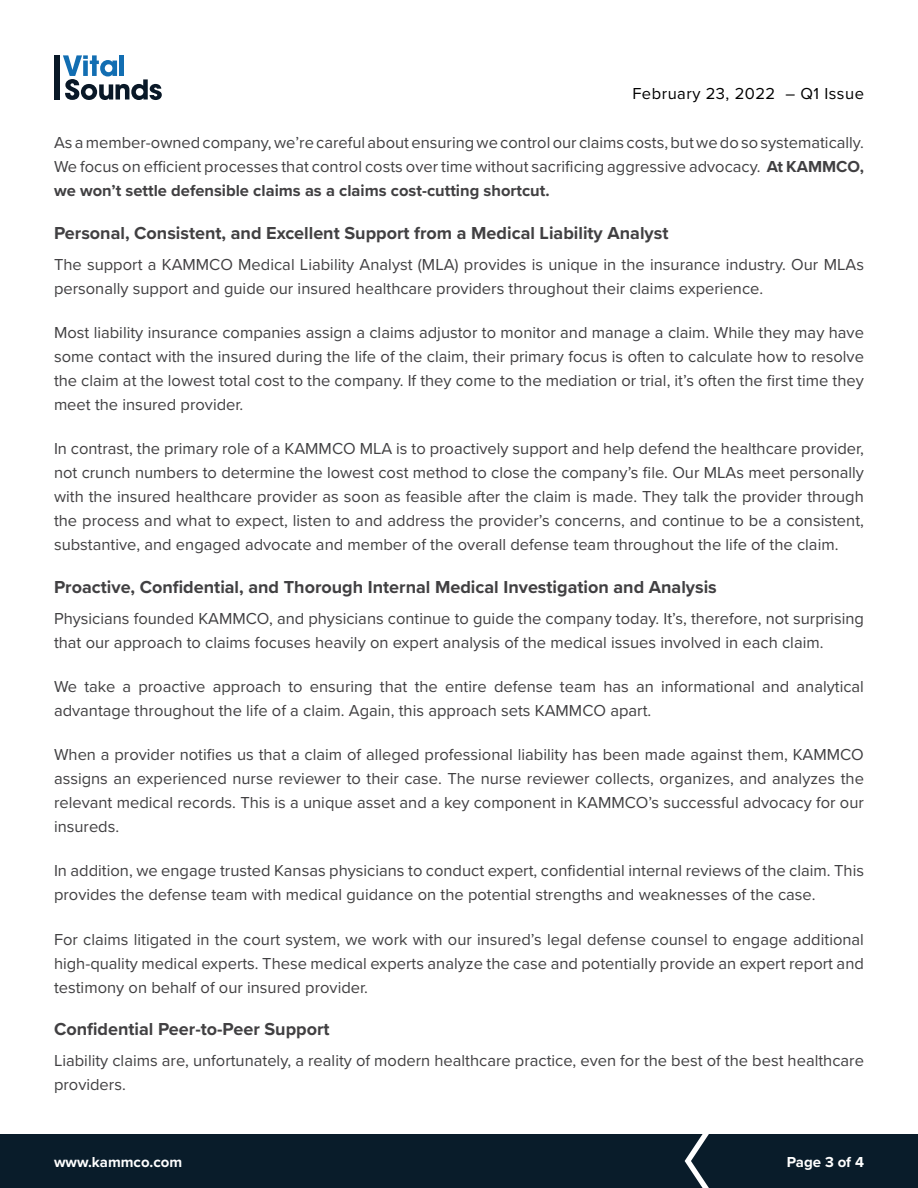
<style>
.page{position:relative;width:918px;height:1188px;background:#fff}
.page>*{position:absolute;margin:0;border:0;box-sizing:border-box;transform-origin:0 0}
.Subhead_2{font:700 18px "Proxima Nova";color:#414042}
.Body_Type{font:16.5px/24px "Proxima Nova";color:#414042;text-align:justify}
.t1{font:16.5px "Proxima Nova";letter-spacing:.03em;color:#000}
.t2{font:700 15px "Proxima Nova";color:#fff}
.s1{font-weight:700}
</style>
<div class="page">
<div style="left:0;top:1134px;width:918px;height:54px;background:#091c2a"></div>
<svg style="left:685px;top:1134px;width:24px;height:54px"></svg>
<svg style="left:63px;top:55px;width:99px;height:45px"></svg>
<hr style="left:120px;top:55px;width:4px;height:21px;background:#126eb2">
<div style="left:54px;top:55px;width:5px;height:45px;background:#091827"></div>
<p class="t1" style="left:632px;top:81px;width:233px">February 23, 2022 – Q1 Issue</p>
<p class="Body_Type" style="left:54px;top:130px;width:812px">As a member-owned company, we’re careful about ensuring we control our claims costs, but we do so systematically.<br>We focus on efficient processes that control costs over time without sacrificing aggressive advocacy. <span class="s1">At KAMMCO, we won’t settle defensible claims as a claims cost-cutting shortcut.</span></p>
<p class="Subhead_2" style="left:54px;top:219px;width:616px">Personal, Consistent, and Excellent Support from a Medical Liability Analyst</p>
<p class="Body_Type" style="left:54px;top:251px;width:812px">The support a KAMMCO Medical Liability Analyst (MLA) provides is unique in the insurance industry. Our MLAs personally support and guide our insured healthcare providers throughout their claims experience.</p>
<p class="Body_Type" style="left:54px;top:320px;width:812px">Most liability insurance companies assign a claims adjustor to monitor and manage a claim. While they may have some contact with the insured during the life of the claim, their primary focus is often to calculate how to resolve the claim at the lowest total cost to the company. If they come to the mediation or trial, it’s often the first time they meet the insured provider.</p>
<p class="Body_Type" style="left:54px;top:436px;width:812px">In contrast, the primary role of a KAMMCO MLA is to proactively support and help defend the healthcare provider, not crunch numbers to determine the lowest cost method to close the company’s file. Our MLAs meet personally with the insured healthcare provider as soon as feasible after the claim is made. They talk the provider through the process and what to expect, listen to and address the provider’s concerns, and continue to be a consistent, substantive, and engaged advocate and member of the overall defense team throughout the life of the claim.</p>
<p class="Subhead_2" style="left:54px;top:573px;width:664px">Proactive, Confidential, and Thorough Internal Medical Investigation and Analysis</p>
<p class="Body_Type" style="left:54px;top:605px;width:811px">Physicians founded KAMMCO, and physicians continue to guide the company today. It’s, therefore, not surprising that our approach to claims focuses heavily on expert analysis of the medical issues involved in each claim.</p>
<p class="Body_Type" style="left:54px;top:674px;width:811px">We take a proactive approach to ensuring that the entire defense team has an informational and analytical advantage throughout the life of a claim. Again, this approach sets KAMMCO apart.</p>
<p class="Body_Type" style="left:54px;top:742px;width:811px">When a provider notifies us that a claim of alleged professional liability has been made against them, KAMMCO assigns an experienced nurse reviewer to their case. The nurse reviewer collects, organizes, and analyzes the relevant medical records. This is a unique asset and a key component in KAMMCO’s successful advocacy for our insureds.</p>
<p class="Body_Type" style="left:54px;top:858px;width:812px">In addition, we engage trusted Kansas physicians to conduct expert, confidential internal reviews of the claim. This provides the defense team with medical guidance on the potential strengths and weaknesses of the case.</p>
<p class="Body_Type" style="left:54px;top:926px;width:811px">For claims litigated in the court system, we work with our insured’s legal defense counsel to engage additional high-quality medical experts. These medical experts analyze the case and potentially provide an expert report and testimony on behalf of our insured provider.</p>
<p class="Subhead_2" style="left:54px;top:1016px;width:277px">Confidential Peer-to-Peer Support</p>
<p class="Body_Type" style="left:54px;top:1048px;width:811px">Liability claims are, unfortunately, a reality of modern healthcare practice, even for the best of the best healthcare providers.</p>
<p class="t2" style="left:54px;top:1150px;width:130px">www.kammco.com</p>
<p class="t2" style="left:787px;top:1150px;width:79px">Page 3 of 4</p>
</div>
